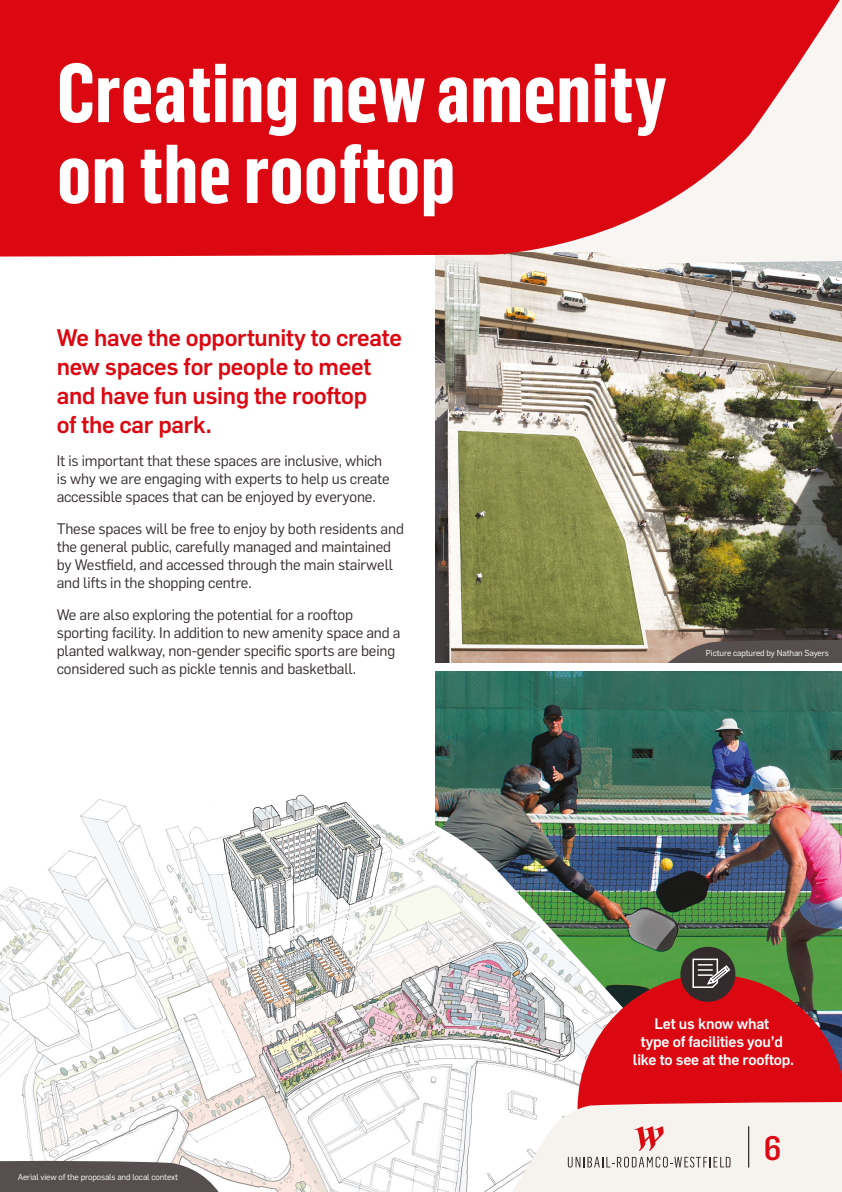
<style>
.page{position:relative;width:842px;height:1192px;background:#fff}
.page>*{position:absolute;margin:0;border:0;box-sizing:border-box;transform-origin:0 0}
.t1{font:700 81.75px/80.9px "Flama Cond";color:#fff}
.t2{font:500 33.25px "Flama Semicond";color:#db0812}
.t3{font:500 23.5px/28.9px "Flama";letter-spacing:-.01em;color:#db0812}
.t4{font:15px/18px "Flama";letter-spacing:-.01em;color:#332b2b}
.t5{font:500 15px/18px "Flama";letter-spacing:-.01em;color:#fff;text-align:center}
.t6{font:8.5px "Flama";letter-spacing:-.01em;color:#fff}
</style>
<div class="page">
<img style="left:435px;top:264px;width:407px;height:399px">
<svg style="left:435px;top:257px;width:407px;height:7px"></svg>
<svg style="left:0;top:0;width:842px;height:257px;background:#de272f"></svg>
<svg style="left:550px;top:638px;width:292px;height:25px;background:#85776a"></svg>
<img style="left:435px;top:671px;width:407px;height:303px">
<img style="left:0;top:777px;width:750px;height:415px">
<svg style="left:577px;top:974px;width:265px;height:127px;background:#c62a2b"></svg>
<div style="left:680px;top:947px;width:55px;height:55px;background:#332b2b;border-radius:50%"></div>
<svg style="left:692px;top:958px;width:39px;height:30px"></svg>
<svg style="left:0;top:1159px;width:323px;height:33px"></svg>
<svg style="left:482px;top:1101px;width:360px;height:91px"></svg>
<hr style="left:748px;top:1126px;width:1px;height:42px;background:#000">
<h1 class="t1" style="left:57px;top:50px;width:611px">Creating new amenity on the rooftop</h1>
<h1 class="t1" style="left:57px;top:50px;width:342px">Th<br>Opportunity</h1>
<h3 class="t3" style="left:57px;top:322px;width:347px">We have the opportunity to create new spaces for people to meet and have fun using the rooftop<br>of the car park.</h3>
<p class="t4" style="left:57px;top:451px;width:335px">It is important that these spaces are inclusive, which is why we are engaging with experts to help us create accessible spaces that can be enjoyed by everyone.</p>
<p class="t4" style="left:57px;top:519px;width:349px">These spaces will be free to enjoy by both residents and the general public, carefully managed and maintained by Westfield, and accessed through the main stairwell and lifts in the shopping centre.</p>
<p class="t4" style="left:57px;top:605px;width:345px">We are also exploring the potential for a rooftop sporting facility. In addition to new amenity space and a planted walkway, non-gender specific sports are being considered such as pickle tennis and basketball.</p>
<p class="t6" style="left:706px;top:647px;width:124px">Picture captured by Nathan Sayers</p>
<p class="t5" style="left:633px;top:1013px;width:163px">Let us know what<br>type of facilities you’d like to see at the rooftop.</p>
<p class="t6" style="left:18px;top:1170px;width:162px">Aerial view of the proposals and local context</p>
<h2 class="t2" style="left:764px;top:1127px;width:19px">6</h2>
</div>
